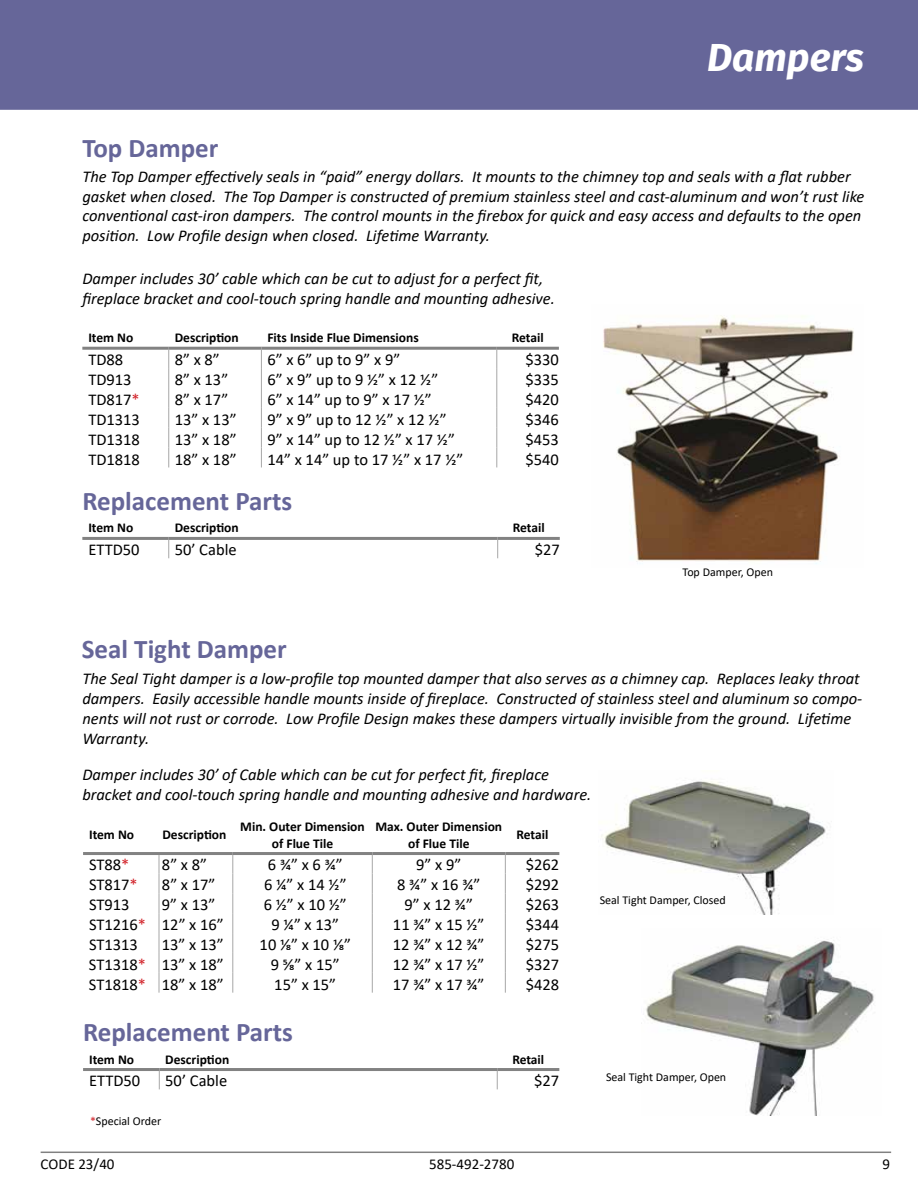
<style>
.page{position:relative;width:918px;height:1188px;background:#fff}
.page>*{position:absolute;margin:0;border:0;box-sizing:border-box;transform-origin:0 0}
.t1{font:italic 700 39px "Fira Sans";color:#fff}
.t2{font:700 27px "Calibri";color:#669}
.t3{font:italic 16.5px/19.8px "Calibri";color:#000}
.t4{font:16.5px "Calibri";color:#000}
.t5{font:15px "Calibri";color:#000}
.t6{font:700 13.5px/16.2px "Calibri";color:#000;text-align:center}
.t7{font:12px "Calibri";color:#000}
.s1{color:#d2232a}
</style>
<div class="page">
<hr style="left:41px;top:1152px;width:850px;height:1px;background:#818181">
<div style="left:0;top:0;width:918px;height:110px;background:#669"></div>
<svg style="left:168px;top:350px;width:1px;height:117px"></svg>
<svg style="left:261px;top:350px;width:1px;height:117px"></svg>
<svg style="left:496px;top:350px;width:1px;height:117px"></svg>
<hr style="left:82px;top:347px;width:87px;height:3px;background:#828282">
<hr style="left:169px;top:347px;width:92px;height:3px;background:#828282">
<hr style="left:261px;top:347px;width:236px;height:3px;background:#828282">
<hr style="left:497px;top:347px;width:62px;height:3px;background:#828282">
<svg style="left:168px;top:540px;width:1px;height:18px"></svg>
<svg style="left:497px;top:540px;width:1px;height:18px"></svg>
<hr style="left:82px;top:537px;width:87px;height:3px;background:#828282">
<hr style="left:169px;top:537px;width:329px;height:3px;background:#828282">
<hr style="left:498px;top:537px;width:62px;height:3px;background:#828282">
<svg style="left:159px;top:855px;width:1px;height:138px"></svg>
<svg style="left:232px;top:855px;width:1px;height:138px"></svg>
<svg style="left:372px;top:855px;width:1px;height:138px"></svg>
<svg style="left:505px;top:855px;width:1px;height:138px"></svg>
<hr style="left:83px;top:852px;width:76px;height:3px;background:#828282">
<hr style="left:159px;top:852px;width:74px;height:3px;background:#828282">
<hr style="left:233px;top:852px;width:139px;height:3px;background:#828282">
<hr style="left:372px;top:852px;width:133px;height:3px;background:#828282">
<hr style="left:505px;top:852px;width:54px;height:3px;background:#828282">
<svg style="left:159px;top:1071px;width:1px;height:18px"></svg>
<svg style="left:497px;top:1071px;width:1px;height:18px"></svg>
<hr style="left:83px;top:1068px;width:76px;height:3px;background:#828282">
<hr style="left:159px;top:1068px;width:338px;height:3px;background:#828282">
<hr style="left:497px;top:1068px;width:62px;height:3px;background:#828282">
<img style="left:601px;top:781px;width:225px;height:134px">
<img style="left:646px;top:940px;width:228px;height:175px">
<img style="left:603px;top:315px;width:251px;height:249px">
<h2 class="t2" style="left:82px;top:129px;width:138px">Top Damper</h2>
<h1 class="t1" style="left:707px;top:30px;width:158px">Dampers</h1>
<p class="t3" style="left:82px;top:166px;width:784px">The Top Damper effectively seals in “paid” energy dollars. It mounts to the chimney top and seals with a flat rubber gasket when closed. The Top Damper is constructed of premium stainless steel and cast-aluminum and won’t rust like conventional cast-iron dampers. The control mounts in the firebox for quick and easy access and defaults to the open position. Low Profile design when closed. Lifetime Warranty.</p>
<p class="t3" style="left:82px;top:268px;width:474px">Damper includes 30’ cable which can be cut to adjust for a perfect fit, fireplace bracket and cool-touch spring handle and mounting adhesive.</p>
<p class="t6" style="left:88px;top:329px;width:47px">Item No</p>
<p class="t6" style="left:175px;top:329px;width:66px">Description</p>
<p class="t6" style="left:267px;top:329px;width:153px">Fits Inside Flue Dimensions</p>
<p class="t6" style="left:512px;top:329px;width:33px">Retail</p>
<p class="t4" style="left:88px;top:348px;width:36px">TD88</p>
<p class="t4" style="left:175px;top:348px;width:47px">8” x 8”</p>
<p class="t4" style="left:267px;top:348px;width:134px">6” x 6” up to 9” x 9”</p>
<p class="t4" style="left:525px;top:348px;width:35px">$330</p>
<p class="t4" style="left:88px;top:368px;width:45px">TD913</p>
<p class="t4" style="left:175px;top:368px;width:55px">8” x 13”</p>
<p class="t4" style="left:267px;top:368px;width:172px">6” x 9” up to 9 ½” x 12 ½”</p>
<p class="t4" style="left:525px;top:368px;width:35px">$335</p>
<p class="t4" style="left:88px;top:388px;width:53px">TD817<span class="s1">*</span></p>
<p class="t4" style="left:175px;top:388px;width:55px">8” x 17”</p>
<p class="t4" style="left:267px;top:388px;width:166px">6” x 14” up to 9” x 17 ½”</p>
<p class="t4" style="left:525px;top:388px;width:35px">$420</p>
<p class="t4" style="left:88px;top:408px;width:53px">TD1313</p>
<p class="t4" style="left:175px;top:408px;width:63px">13” x 13”</p>
<p class="t4" style="left:267px;top:408px;width:181px">9” x 9” up to 12 ½” x 12 ½”</p>
<p class="t4" style="left:525px;top:408px;width:35px">$346</p>
<p class="t4" style="left:88px;top:428px;width:53px">TD1318</p>
<p class="t4" style="left:175px;top:428px;width:63px">13” x 18”</p>
<p class="t4" style="left:267px;top:428px;width:189px">9” x 14” up to 12 ½” x 17 ½”</p>
<p class="t4" style="left:525px;top:428px;width:35px">$453</p>
<p class="t4" style="left:88px;top:448px;width:53px">TD1818</p>
<p class="t4" style="left:175px;top:448px;width:63px">18” x 18”</p>
<p class="t4" style="left:267px;top:448px;width:197px">14” x 14” up to 17 ½” x 17 ½”</p>
<p class="t4" style="left:525px;top:448px;width:35px">$540</p>
<h2 class="t2" style="left:82px;top:481px;width:211px">Replacement Parts</h2>
<p class="t6" style="left:88px;top:520px;width:47px">Item No</p>
<p class="t6" style="left:175px;top:520px;width:66px">Description</p>
<p class="t6" style="left:513px;top:520px;width:33px">Retail</p>
<p class="t4" style="left:88px;top:538px;width:53px">ETTD50</p>
<p class="t4" style="left:175px;top:538px;width:63px">50’ Cable</p>
<p class="t4" style="left:535px;top:538px;width:27px">$27</p>
<h2 class="t2" style="left:82px;top:630px;width:206px">Seal Tight Damper</h2>
<p class="t7" style="left:683px;top:564px;width:92px">Top Damper, Open</p>
<p class="t3" style="left:82px;top:668px;width:781px">The Seal Tight damper is a low-profile top mounted damper that also serves as a chimney cap. Replaces leaky throat dampers. Easily accessible handle mounts inside of fireplace. Constructed of stainless steel and aluminum so compo&shy;nents will not rust or corrode. Low Profile Design makes these dampers virtually invisible from the ground. Lifetime Warranty.</p>
<p class="t3" style="left:82px;top:764px;width:511px">Damper includes 30’ of Cable which can be cut for perfect fit, fireplace bracket and cool-touch spring handle and mounting adhesive and hardware.</p>
<p class="t6" style="left:89px;top:827px;width:47px">Item No</p>
<p class="t6" style="left:162px;top:827px;width:66px">Description</p>
<p class="t6" style="left:240px;top:819px;width:126px">Min. Outer Dimension of Flue Tile</p>
<p class="t6" style="left:375px;top:819px;width:128px">Max. Outer Dimension of Flue Tile</p>
<p class="t6" style="left:516px;top:827px;width:33px">Retail</p>
<p class="t4" style="left:89px;top:853px;width:42px">ST88<span class="s1">*</span></p>
<p class="t4" style="left:162px;top:853px;width:47px">8” x 8”</p>
<p class="t4" style="left:268px;top:853px;width:76px">6 ¾” x 6 ¾”</p>
<p class="t4" style="left:416px;top:853px;width:47px">9” x 9”</p>
<p class="t4" style="left:526px;top:853px;width:35px">$262</p>
<p class="t4" style="left:89px;top:873px;width:50px">ST817<span class="s1">*</span></p>
<p class="t4" style="left:162px;top:873px;width:55px">8” x 17”</p>
<p class="t4" style="left:264px;top:873px;width:84px">6 ¼” x 14 ½”</p>
<p class="t4" style="left:397px;top:873px;width:85px">8 ¾” x 16 ¾”</p>
<p class="t4" style="left:526px;top:873px;width:35px">$292</p>
<p class="t4" style="left:89px;top:893px;width:42px">ST913</p>
<p class="t4" style="left:162px;top:893px;width:55px">9” x 13”</p>
<p class="t4" style="left:264px;top:893px;width:85px">6 ½” x 10 ½”</p>
<p class="t4" style="left:405px;top:893px;width:70px">9” x 12 ¾”</p>
<p class="t4" style="left:526px;top:893px;width:35px">$263</p>
<p class="t4" style="left:89px;top:913px;width:136px">ST1216<span class="s1">*</span> 12” x 16”</p>
<p class="t4" style="left:271px;top:913px;width:69px">9 ¼” x 13”</p>
<p class="t4" style="left:393px;top:913px;width:93px">11 ¾” x 15 ½”</p>
<p class="t4" style="left:526px;top:913px;width:35px">$344</p>
<p class="t4" style="left:89px;top:933px;width:50px">ST1313</p>
<p class="t4" style="left:162px;top:933px;width:63px">13” x 13”</p>
<p class="t4" style="left:260px;top:933px;width:93px">10 ⅛” x 10 ⅛”</p>
<p class="t4" style="left:393px;top:933px;width:93px">12 ¾” x 12 ¾”</p>
<p class="t4" style="left:526px;top:933px;width:35px">$275</p>
<p class="t4" style="left:89px;top:953px;width:136px">ST1318<span class="s1">*</span> 13” x 18”</p>
<p class="t4" style="left:271px;top:953px;width:70px">9 ⅝” x 15”</p>
<p class="t4" style="left:393px;top:953px;width:93px">12 ¾” x 17 ½”</p>
<p class="t4" style="left:526px;top:953px;width:35px">$327</p>
<p class="t4" style="left:89px;top:973px;width:136px">ST1818<span class="s1">*</span> 18” x 18”</p>
<p class="t4" style="left:274px;top:973px;width:63px">15” x 15”</p>
<p class="t4" style="left:393px;top:973px;width:93px">17 ¾” x 17 ¾”</p>
<p class="t4" style="left:526px;top:973px;width:35px">$428</p>
<p class="t7" style="left:600px;top:891px;width:128px">Seal Tight Damper, Closed</p>
<h2 class="t2" style="left:83px;top:1013px;width:211px">Replacement Parts</h2>
<p class="t6" style="left:89px;top:1051px;width:47px">Item No</p>
<p class="t6" style="left:165px;top:1051px;width:66px">Description</p>
<p class="t6" style="left:512px;top:1051px;width:33px">Retail</p>
<p class="t4" style="left:89px;top:1069px;width:53px">ETTD50</p>
<p class="t4" style="left:165px;top:1069px;width:63px">50’ Cable</p>
<p class="t4" style="left:534px;top:1069px;width:27px">$27</p>
<p class="t7" style="left:90px;top:1113px;width:73px"><span class="s1">*</span>Special Order</p>
<p class="t7" style="left:606px;top:1069px;width:122px">Seal Tight Damper, Open</p>
<p class="t5" style="left:41px;top:1154px;width:75px">CODE 23/40</p>
<p class="t5" style="left:429px;top:1154px;width:87px">585-492-2780</p>
<p class="t5" style="left:883px;top:1154px;width:9px">9</p>
</div>
